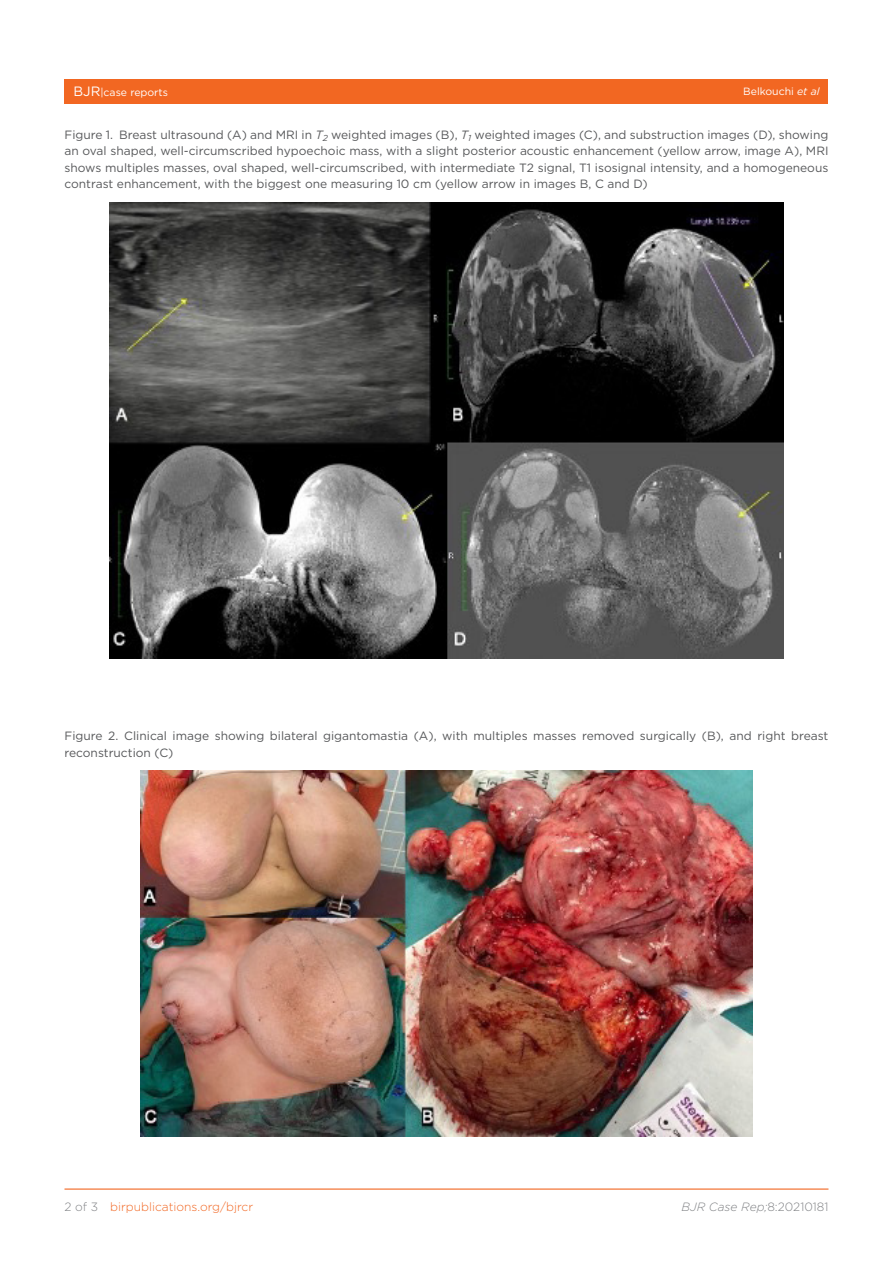
<style>
.page{position:relative;width:893px;height:1263px;background:#fff}
.page>*{position:absolute;margin:0;border:0;box-sizing:border-box;transform-origin:0 0}
.t1{font:12px/16.5px "Gotham";color:#57585a;text-align:justify}
.t2{font:300 12px "Gotham";color:#f26722}
.t3{font:italic 300 12px "Gotham";color:#808285}
.t4{font:10.5px "Gotham";color:#fff}
.s1{font-size:13.5px}
.s2{font-style:italic}
.s3{color:#808285}
.s4{font-style:normal}
</style>
<div class="page">
<hr style="left:64px;top:1188px;width:764px;height:2px;background:#f26722">
<div style="left:64px;top:79px;width:764px;height:24px;background:#f26722"></div>
<img style="left:110px;top:202px;width:673px;height:456px">
<img style="left:141px;top:770px;width:611px;height:366px">
<p class="t4" style="left:74px;top:85px;width:96px"><span class="s1">BJR</span>|case reports</p>
<p class="t4" style="left:743px;top:85px;width:78px">Belkouchi <span class="s2">et al</span></p>
<p class="t1" style="left:64px;top:126px;width:765px">Figure 1. Breast ultrasound (A) and MRI in <span class="s2">T</span><sub>2</sub> weighted images (B), <span class="s2">T</span><sub>1</sub> weighted images (C), and substruction images (D), showing an oval shaped, well-circumscribed hypoechoic mass, with a slight posterior acoustic enhancement (yellow arrow, image A), MRI shows multiples masses, oval shaped, well-circumscribed, with intermediate T2 signal, T1 isosignal intensity, and a homogeneous contrast enhancement, with the biggest one measuring 10 cm (yellow arrow in images B, C and D)</p>
<p class="t1" style="left:64px;top:727px;width:765px">Figure 2. Clinical image showing bilateral gigantomastia (A), with multiples masses removed surgically (B), and right breast reconstruction (C)</p>
<p class="t2" style="left:64px;top:1199px;width:190px"><span class="s3">2 of 3</span> birpublications.org/bjrcr</p>
<p class="t3" style="left:681px;top:1199px;width:148px">BJR Case Rep;<span class="s4">8:20210181</span></p>
</div>
